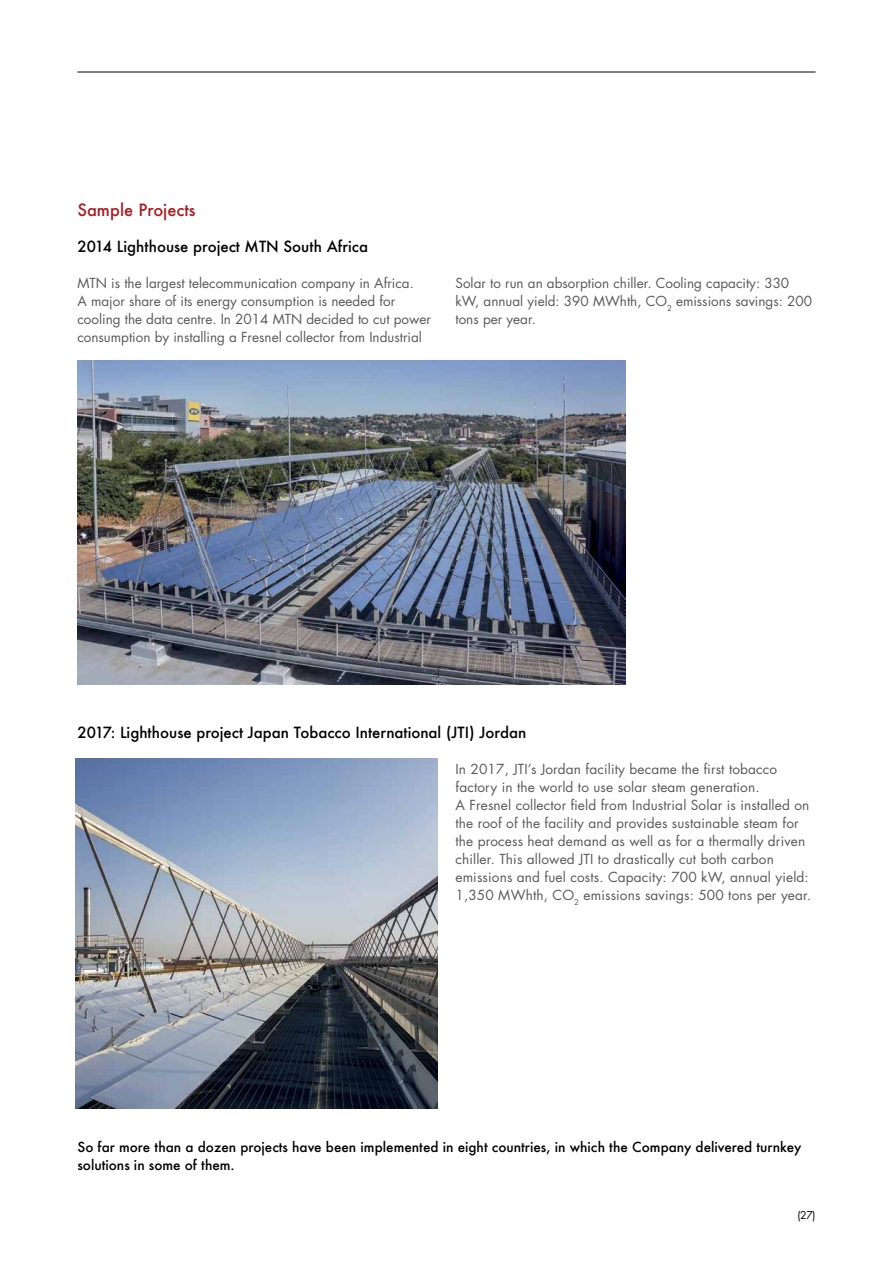
<style>
.page{position:relative;width:893px;height:1263px;background:#fff}
.page>*{position:absolute;margin:0;border:0;box-sizing:border-box;transform-origin:0 0}
.t1{font:500 16.5px "Futura";color:#a61e24}
.t2{font:500 15px "Futura";color:#000}
.t3{font:13.5px/18px "Futura";letter-spacing:.01em;color:#58595b}
.t4{font:500 13.5px/18px "Futura";color:#000}
.t5{font:10.5px "Futura";color:#000}
</style>
<div class="page">
<hr style="left:77px;top:72px;width:738px;height:1px;background:#000">
<img style="left:77px;top:360px;width:549px;height:324px">
<img style="left:76px;top:758px;width:361px;height:350px">
<p class="t1" style="left:77px;top:199px;width:120px">Sample Projects</p>
<p class="t2" style="left:77px;top:236px;width:292px">2014 Lighthouse project MTN South Africa</p>
<p class="t3" style="left:77px;top:274px;width:355px">MTN is the largest telecommunication company in Africa.<br>A major share of its energy consumption is needed for cooling the data centre. In 2014 MTN decided to cut power consumption by installing a Fresnel collector from Industrial</p>
<p class="t3" style="left:455px;top:274px;width:358px">Solar to run an absorption chiller. Cooling capacity: 330 kW, annual yield: 390 MWhth, CO<sub>2</sub> emissions savings: 200 tons per year.</p>
<p class="t2" style="left:77px;top:722px;width:450px">2017: Lighthouse project Japan Tobacco International (JTI) Jordan</p>
<p class="t3" style="left:455px;top:760px;width:357px">In 2017, JTI’s Jordan facility became the first tobacco factory in the world to use solar steam generation.<br>A Fresnel collector field from Industrial Solar is installed on the roof of the facility and provides sustainable steam for the process heat demand as well as for a thermally driven chiller. This allowed JTI to drastically cut both carbon emissions and fuel costs. Capacity: 700 kW, annual yield:<br>1,350 MWhth, CO<sub>2</sub> emissions savings: 500 tons per year.</p>
<p class="t4" style="left:77px;top:1138px;width:725px">So far more than a dozen projects have been implemented in eight countries, in which the Company delivered turnkey solutions in some of them.</p>
<p class="t5" style="left:797px;top:1208px;width:20px">(27)</p>
</div>
